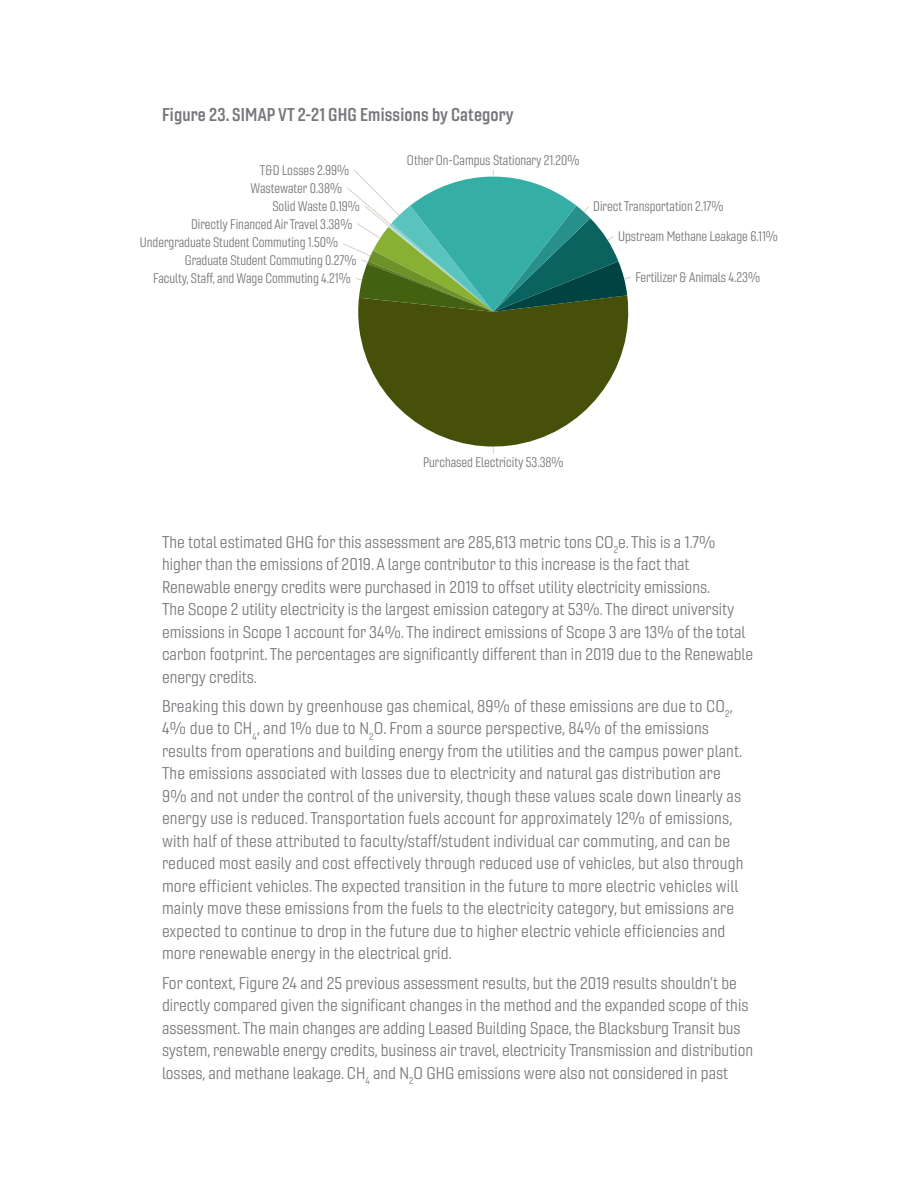
<style>
.page{position:relative;width:918px;height:1188px;background:#fff}
.page>*{position:absolute;margin:0;border:0;box-sizing:border-box;transform-origin:0 0}
.t1{font:18px "Gineso Con Dem";letter-spacing:.01em;color:#76777b}
.t2{font:16.5px/22.5px "Gineso Nor Boo";color:#76777b}
.t3{font:13.5px "Gineso Con Boo";color:#76777b}
</style>
<div class="page">
<svg style="left:358px;top:312px;width:271px;height:142px;fill:#465008"></svg>
<svg style="left:343px;top:169px;width:288px;height:143px"></svg>
<p class="t1" style="left:162px;top:103px;width:353px">Figure 23. SIMAP VT 2-21 GHG Emissions by Category</p>
<p class="t3" style="left:260px;top:162px;width:91px">T&amp;D Losses 2.99%</p>
<p class="t3" style="left:251px;top:180px;width:93px">Wastewater 0.38%</p>
<p class="t3" style="left:272px;top:198px;width:89px">Solid Waste 0.19%</p>
<p class="t3" style="left:191px;top:216px;width:163px">Directly Financed Air Travel 3.38%</p>
<p class="t3" style="left:140px;top:234px;width:200px">Undergraduate Student Commuting 1.50%</p>
<p class="t3" style="left:185px;top:252px;width:173px">Graduate Student Commuting 0.27%</p>
<p class="t3" style="left:153px;top:270px;width:199px">Faculty, Staff, and Wage Commuting 4.21%</p>
<p class="t3" style="left:407px;top:152px;width:174px">Other On-Campus Stationary 21.20%</p>
<p class="t3" style="left:593px;top:198px;width:132px">Direct Transportation 2.17%</p>
<p class="t3" style="left:618px;top:228px;width:162px">Upstream Methane Leakage 6.11%</p>
<p class="t3" style="left:635px;top:269px;width:127px">Fertilizer &amp; Animals 4.23%</p>
<p class="t3" style="left:423px;top:454px;width:142px">Purchased Electricity 53.38%</p>
<p class="t2" style="left:162px;top:531px;width:593px">The total estimated GHG for this assessment are 285,613 metric tons CO<sub>2</sub>e. This is a 1.7% higher than the emissions of 2019. A large contributor to this increase is the fact that Renewable energy credits were purchased in 2019 to offset utility electricity emissions.<br>The Scope 2 utility electricity is the largest emission category at 53%. The direct university emissions in Scope 1 account for 34%. The indirect emissions of Scope 3 are 13% of the total carbon footprint. The percentages are significantly different than in 2019 due to the Renewable energy credits.</p>
<p class="t2" style="left:162px;top:695px;width:583px">Breaking this down by greenhouse gas chemical, 89% of these emissions are due to CO<sub>2</sub>, 4% due to CH<sub>4</sub>, and 1% due to N<sub>2</sub>O. From a source perspective, 84% of the emissions results from operations and building energy from the utilities and the campus power plant.<br>The emissions associated with losses due to electricity and natural gas distribution are 9% and not under the control of the university, though these values scale down linearly as energy use is reduced. Transportation fuels account for approximately 12% of emissions, with half of these attributed to faculty/staff/student individual car commuting, and can be reduced most easily and cost effectively through reduced use of vehicles, but also through more efficient vehicles. The expected transition in the future to more electric vehicles will mainly move these emissions from the fuels to the electricity category, but emissions are expected to continue to drop in the future due to higher electric vehicle efficiencies and more renewable energy in the electrical grid.</p>
<p class="t2" style="left:162px;top:972px;width:593px">For context, Figure 24 and 25 previous assessment results, but the 2019 results shouldn’t be directly compared given the significant changes in the method and the expanded scope of this assessment. The main changes are adding Leased Building Space, the Blacksburg Transit bus system, renewable energy credits, business air travel, electricity Transmission and distribution losses, and methane leakage. CH<sub>4</sub> and N<sub>2</sub>O GHG emissions were also not considered in past</p>
</div>
